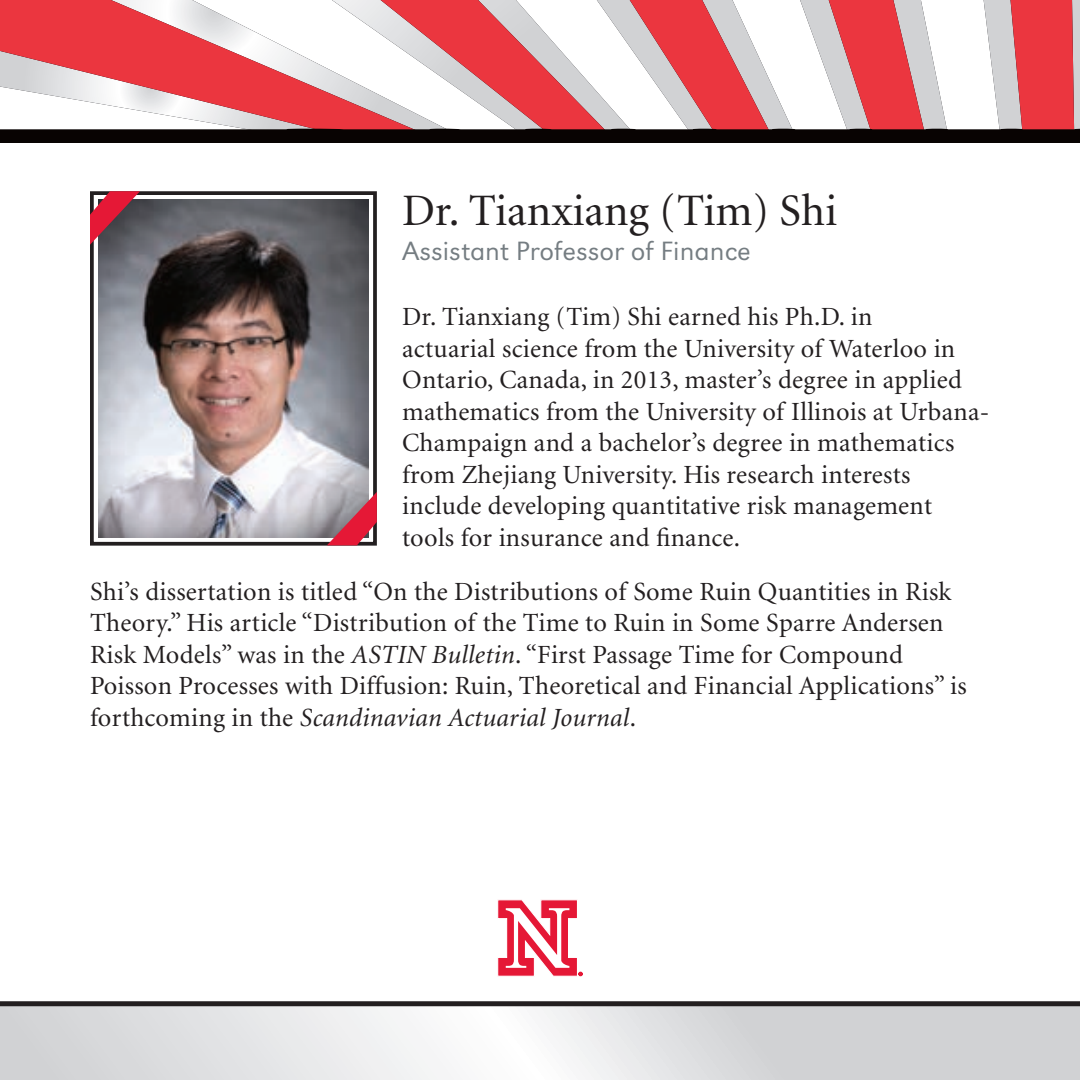
<style>
.page{position:relative;width:1080px;height:1080px;background:#fff}
.page>*{position:absolute;margin:0;border:0;box-sizing:border-box;transform-origin:0 0}
.t1{font:45px "Minion";color:#231f20}
.t2{font:27.5px "URW Grotesk T Ligh Wide";color:#757d82}
.t3{font:26.25px/31.5px "Minion";letter-spacing:.01em;color:#231f20}
.s1{font-style:italic}
</style>
<div class="page">
<img style="left:98px;top:200px;width:270px;height:337px">
<div style="left:90px;top:191px;width:287px;height:355px;border:4px solid #231f20"></div>
<svg style="left:90px;top:191px;width:50px;height:54px;background:#913e4d"></svg>
<svg style="left:327px;top:492px;width:50px;height:53px;background:#b5606f"></svg>
<svg style="left:0;top:0;width:1080px;height:143px"></svg>
<svg style="left:0;top:1001px;width:1080px;height:79px"></svg>
<svg style="left:497px;top:899px;width:86px;height:78px"></svg>
<p class="t1" style="left:402px;top:188px;width:436px">Dr. Tianxiang (Tim) Shi</p>
<p class="t2" style="left:402px;top:235px;width:350px">Assistant Professor of Finance</p>
<p class="t3" style="left:402px;top:302px;width:589px">Dr. Tianxiang (Tim) Shi earned his Ph.D. in<br>actuarial science from the University of Waterloo in Ontario, Canada, in 2013, master’s degree in applied mathematics from the University of Illinois at Urbana-Champaign and a bachelor’s degree in mathematics from Zhejiang University. His research interests include developing quantitative risk management tools for insurance and finance.</p>
<p class="t3" style="left:90px;top:577px;width:878px">Shi’s dissertation is titled “On the Distributions of Some Ruin Quantities in Risk Theory.” His article “Distribution of the Time to Ruin in Some Sparre Andersen Risk Models” was in the <span class="s1">ASTIN Bulletin</span>. “First Passage Time for Compound Poisson Processes with Diffusion: Ruin, Theoretical and Financial Applications” is forthcoming in the <span class="s1">Scandinavian Actuarial Journal</span>.</p>
</div>
